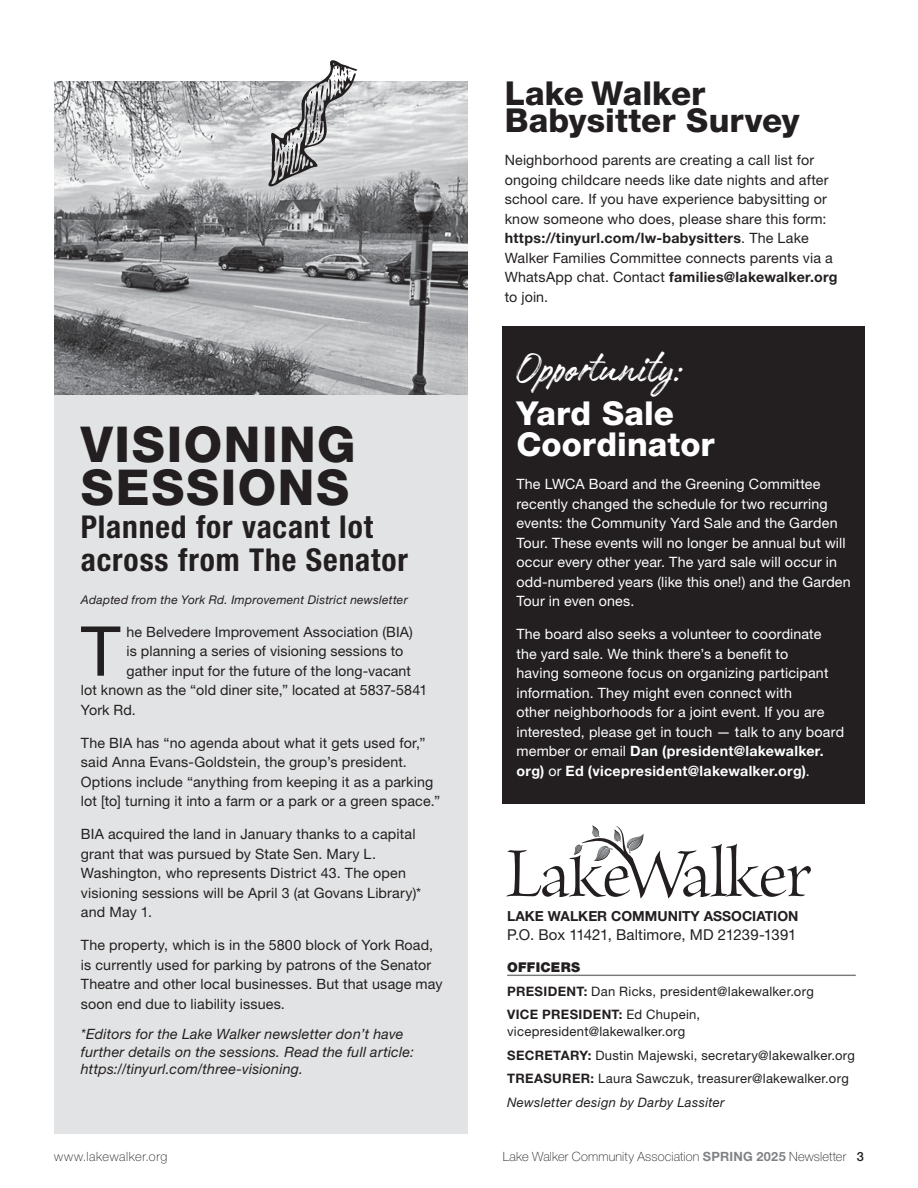
<style>
.page{position:relative;width:918px;height:1188px;background:#fff}
.page>*{position:absolute;margin:0;border:0;box-sizing:border-box;transform-origin:0 0}
.t1{font:76.8px "Brioso Pro Disp";letter-spacing:-.015em;color:#231f20}
.t2{font:68.85px "Helvetica Neue LT Std";color:#231f20}
.t3{font:800 49.5px/42.8px "Helvetica Neue LT Std";letter-spacing:.035em;color:#231f20}
.t4{font:45px "Authenia";color:#fff}
.t5{font:800 33px/27.8px "Helvetica Neue LT Std";color:#231f20}
.t6{font:800 33px/30.8px "Helvetica Neue LT Std";color:#fff}
.t7{font:700 condensed 31.5px/33px "Helvetica Neue";letter-spacing:.03em;color:#231f20}
.t8{font:15px "Helvetica Neue LT Std";letter-spacing:.005em;color:#231f20}
.t9{font:14.25px/19.5px "Helvetica Neue LT Std";letter-spacing:.01em;color:#231f20}
.t10{font:14.25px/19.5px "Helvetica Neue LT Std";letter-spacing:.01em;color:#fff}
.t11{font:italic 14.25px/17.2px "Helvetica Neue LT Std";letter-spacing:.015em;color:#231f20}
.t12{font:700 13.8px "Helvetica Neue LT Std";color:#231f20}
.t13{font:900 13.5px "Helvetica Neue LT Std";letter-spacing:.02em;color:#231f20}
.t14{font:13.05px/23.5px "Helvetica Neue LT Std";letter-spacing:.02em;color:#231f20}
.t15{font:100 12.75px "Helvetica Neue LT Std";letter-spacing:.015em;color:#231f20}
.t16{font:100 12.75px "Helvetica Neue LT Std";letter-spacing:.045em;color:#231f20}
.t17{font:italic 12px "Helvetica Neue LT Std";letter-spacing:.02em;color:#231f20}
.s1{font-weight:700}
.s2{font-style:italic}
.s3{font-weight:700;color:#808285}
.s4{font-weight:500}
</style>
<div class="page">
<div style="left:502px;top:326px;width:363px;height:478px;background:#231f20"></div>
<div style="left:54px;top:393px;width:414px;height:741px;background:#e2e3e4"></div>
<svg style="left:506px;top:826px;width:191px;height:72px"></svg>
<hr style="left:507px;top:975px;width:349px;height:1px;background:#77787b">
<img style="left:54px;top:81px;width:414px;height:313px">
<svg style="left:266px;top:60px;width:94px;height:127px"></svg>
<h3 class="t3" style="left:81px;top:428px;width:276px">VISIONING<br>SESSIONS</h3>
<h3 class="t7" style="left:81px;top:510px;width:329px">Planned for vacant lot across from The Senator</h3>
<p class="t17" style="left:81px;top:595px;width:328px">Adapted from the York Rd. Improvement District newsletter</p>
<h2 class="t2" style="left:81px;top:627px;width:41px">T</h2>
<p class="t9" style="left:127px;top:624px;width:288px">he Belvedere Improvement Association (BIA)</p>
<p class="t9" style="left:127px;top:643px;width:278px">is planning a series of visioning sessions to</p>
<p class="t9" style="left:127px;top:663px;width:286px">gather input for the future of the long-vacant</p>
<p class="t9" style="left:81px;top:682px;width:348px">lot known as the “old diner site,” located at 5837-5841</p>
<p class="t9" style="left:81px;top:702px;width:56px">York Rd.</p>
<p class="t9" style="left:81px;top:735px;width:361px">The BIA has “no agenda about what it gets used for,” said Anna Evans-Goldstein, the group’s president.<br>Options include “anything from keeping it as a parking lot [to] turning it into a farm or a park or a green space.”</p>
<p class="t9" style="left:81px;top:826px;width:342px">BIA acquired the land in January thanks to a capital grant that was pursued by State Sen. Mary L.<br>Washington, who represents District 43. The open visioning sessions will be April 3 (at Govans Library)* and May 1.</p>
<p class="t9" style="left:81px;top:937px;width:363px">The property, which is in the 5800 block of York Road, is currently used for parking by patrons of the Senator Theatre and other local businesses. But that usage may soon end due to liability issues.</p>
<p class="t11" style="left:81px;top:1027px;width:335px">*Editors for the Lake Walker newsletter don’t have further details on the sessions. Read the full article: https://tinyurl.com/three-visioning.</p>
<h3 class="t5" style="left:505px;top:83px;width:297px">Lake Walker<br>Babysitter Survey</h3>
<p class="t9" style="left:505px;top:152px;width:335px">Neighborhood parents are creating a call list for ongoing childcare needs like date nights and after school care. If you have experience babysitting or know someone who does, please share this form: <span class="s1">https://tinyurl.com/lw-babysitters</span>. The Lake Walker Families Committee connects parents via a WhatsApp chat. Contact <span class="s1">families@lakewalker.org </span>to join.</p>
<h3 class="t4" style="left:516px;top:339px;width:168px">Opportunity:</h3>
<h3 class="t6" style="left:516px;top:402px;width:200px">Yard Sale<br>Coordinator</h3>
<p class="t10" style="left:516px;top:476px;width:336px">The LWCA Board and the Greening Committee recently changed the schedule for two recurring events: the Community Yard Sale and the Garden Tour. These events will no longer be annual but will occur every other year. The yard sale will occur in odd-numbered years (like this one!) and the Garden Tour in even ones.</p>
<p class="t10" style="left:516px;top:626px;width:329px">The board also seeks a volunteer to coordinate the yard sale. We think there’s a benefit to<br>having someone focus on organizing participant information. They might even connect with<br>other neighborhoods for a joint event. If you are interested, please get in touch — talk to any board member or email <span class="s1">Dan (president@lakewalker. org)</span> or <span class="s1">Ed (vicepresident@lakewalker.org)</span>.</p>
<h1 class="t1" style="left:681px;top:824px;width:132px">alker</h1>
<p class="t12" style="left:507px;top:911px;width:293px">LAKE WALKER COMMUNITY ASSOCIATION</p>
<p class="t8" style="left:507px;top:929px;width:291px">P.O. Box 11421, Baltimore, MD 21239-1391</p>
<p class="t13" style="left:507px;top:960px;width:75px">OFFICERS</p>
<p class="t14" style="left:507px;top:981px;width:308px"><span class="s1">PRESIDENT:</span> Dan Ricks, president@lakewalker.org<br><span class="s1">VICE PRESIDENT:</span> Ed Chupein,</p>
<p class="t14" style="left:507px;top:1021px;width:349px">vicepresident@lakewalker.org<br><span class="s1">SECRETARY:</span> Dustin Majewski, secretary@lakewalker.org <span class="s1">TREASURER:</span> Laura Sawczuk, treasurer@lakewalker.org <span class="s2">Newsletter design by Darby Lassiter</span></p>
<p class="t16" style="left:54px;top:1149px;width:115px">www.lakewalker.org</p>
<p class="t15" style="left:503px;top:1149px;width:363px">Lake Walker Community Association <span class="s3">SPRING 2025</span> Newsletter <span class="s4">3</span></p>
</div>
